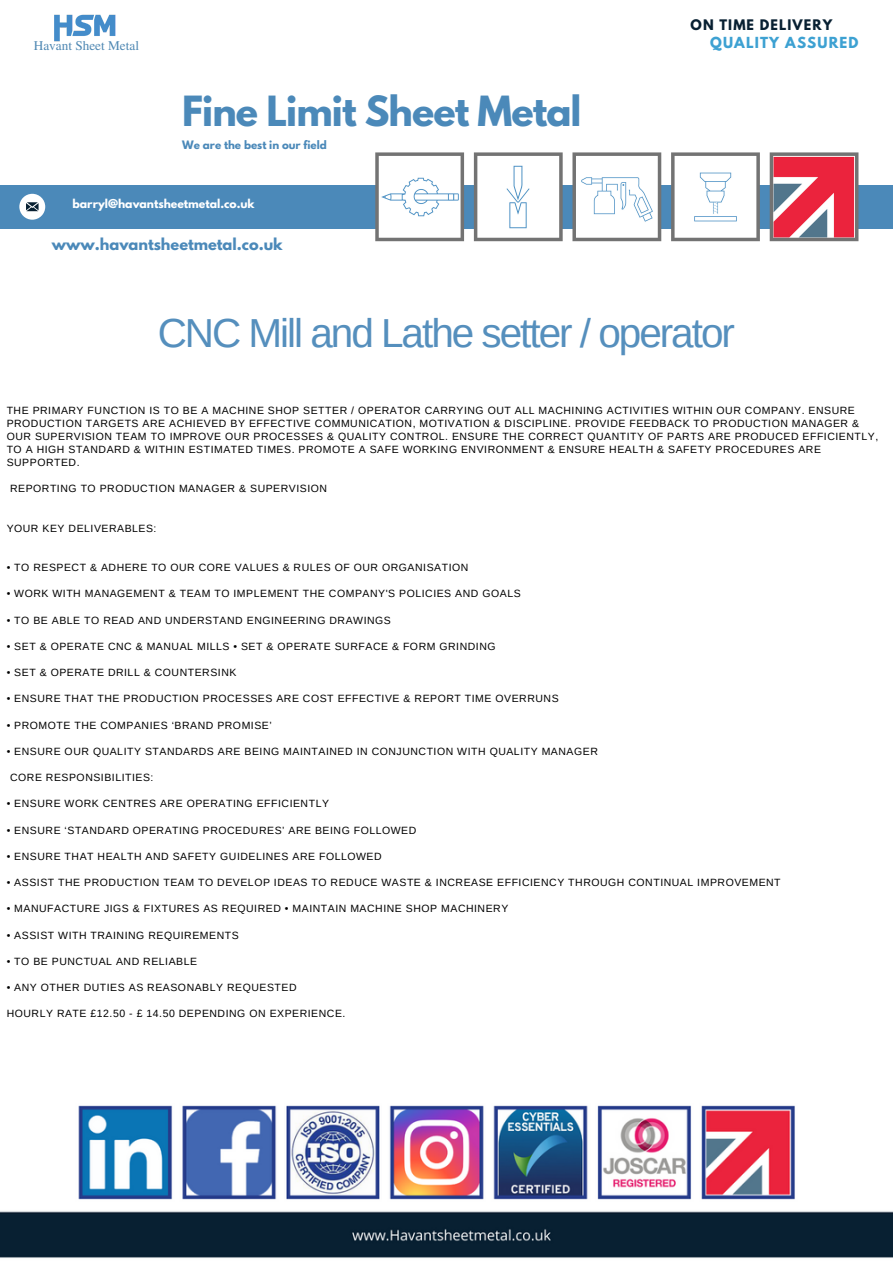
<style>
.page{position:relative;width:893px;height:1264px;background:#fff}
.page>*{position:absolute;margin:0;border:0;box-sizing:border-box;transform-origin:0 0}
.t1{font:40.5px "Arimo";letter-spacing:-.05em;color:#558fbd}
.t2{font:700 36.9px "League Spartan";letter-spacing:-.025em;color:#4b89b9}
.t3{font:700 14.55px "League Spartan";color:#4b89b9}
.t4{font:700 13.5px "League Spartan";letter-spacing:.085em;color:#3da1d2}
.t5{font:13.2px "Te X Gyre Termes";color:#4f88b3}
.t6{font:700 12.9px "League Spartan";letter-spacing:.085em;color:#082032}
.t7{font:700 10.8px "League Spartan";color:#fff}
.t8{font:10.5px/13px "Arimo";letter-spacing:.05em;color:#000}
.t9{font:700 10.35px "League Spartan";color:#4b89b9}
</style>
<div class="page">
<img style="left:0;top:1105px;width:892px;height:153px">
<div style="left:0;top:185px;width:892px;height:43px;background:#4b89b9"></div>
<div style="left:19px;top:194px;width:26px;height:26px;background:#fff;border-radius:50%"></div>
<svg style="left:26px;top:202px;width:13px;height:9px"></svg>
<svg style="left:572px;top:152px;width:89px;height:89px"></svg>
<svg style="left:474px;top:152px;width:88px;height:89px"></svg>
<svg style="left:671px;top:152px;width:88px;height:89px"></svg>
<svg style="left:375px;top:152px;width:89px;height:89px"></svg>
<img style="left:54px;top:14px;width:62px;height:28px">
<svg style="left:769px;top:152px;width:89px;height:89px;background:#cd5f70"></svg>
<p class="t5" style="left:34px;top:36px;width:107px">Havant Sheet Metal</p>
<h2 class="t2" style="left:182px;top:93px;width:401px">Fine Limit Sheet Metal</h2>
<p class="t9" style="left:182px;top:140px;width:146px">We are the best in our field</p>
<p class="t7" style="left:72px;top:198px;width:184px">barryl@havantsheetmetal.co.uk</p>
<h3 class="t3" style="left:52px;top:237px;width:232px">www.havantsheetmetal.co.uk</h3>
<p class="t6" style="left:690px;top:19px;width:143px">ON TIME DELIVERY</p>
<p class="t4" style="left:710px;top:35px;width:150px">QUALITY ASSURED</p>
<h1 class="t1" style="left:158px;top:311px;width:578px">CNC Mill and Lathe setter / operator</h1>
<p class="t8" style="left:7px;top:403px;width:873px">THE PRIMARY FUNCTION IS TO BE A MACHINE SHOP SETTER / OPERATOR CARRYING OUT ALL MACHINING ACTIVITIES WITHIN OUR COMPANY. ENSURE PRODUCTION TARGETS ARE ACHIEVED BY EFFECTIVE COMMUNICATION, MOTIVATION &amp; DISCIPLINE. PROVIDE FEEDBACK TO PRODUCTION MANAGER &amp; OUR SUPERVISION TEAM TO IMPROVE OUR PROCESSES &amp; QUALITY CONTROL. ENSURE THE CORRECT QUANTITY OF PARTS ARE PRODUCED EFFICIENTLY, TO A HIGH STANDARD &amp; WITHIN ESTIMATED TIMES. PROMOTE A SAFE WORKING ENVIRONMENT &amp; ENSURE HEALTH &amp; SAFETY PROCEDURES ARE SUPPORTED.</p>
<p class="t8" style="left:10px;top:482px;width:318px">REPORTING TO PRODUCTION MANAGER &amp; SUPERVISION</p>
<p class="t8" style="left:7px;top:521px;width:151px">YOUR KEY DELIVERABLES:</p>
<p class="t8" style="left:7px;top:561px;width:463px">• TO RESPECT &amp; ADHERE TO OUR CORE VALUES &amp; RULES OF OUR ORGANISATION</p>
<p class="t8" style="left:7px;top:587px;width:515px">• WORK WITH MANAGEMENT &amp; TEAM TO IMPLEMENT THE COMPANY'S POLICIES AND GOALS</p>
<p class="t8" style="left:7px;top:613px;width:386px">• TO BE ABLE TO READ AND UNDERSTAND ENGINEERING DRAWINGS</p>
<p class="t8" style="left:7px;top:639px;width:490px">• SET &amp; OPERATE CNC &amp; MANUAL MILLS • SET &amp; OPERATE SURFACE &amp; FORM GRINDING</p>
<p class="t8" style="left:7px;top:666px;width:231px">• SET &amp; OPERATE DRILL &amp; COUNTERSINK</p>
<p class="t8" style="left:7px;top:692px;width:553px">• ENSURE THAT THE PRODUCTION PROCESSES ARE COST EFFECTIVE &amp; REPORT TIME OVERRUNS</p>
<p class="t8" style="left:7px;top:718px;width:266px">• PROMOTE THE COMPANIES ‘BRAND PROMISE’</p>
<p class="t8" style="left:7px;top:744px;width:592px">• ENSURE OUR QUALITY STANDARDS ARE BEING MAINTAINED IN CONJUNCTION WITH QUALITY MANAGER</p>
<p class="t8" style="left:10px;top:771px;width:145px">CORE RESPONSIBILITIES:</p>
<p class="t8" style="left:7px;top:797px;width:324px">• ENSURE WORK CENTRES ARE OPERATING EFFICIENTLY</p>
<p class="t8" style="left:7px;top:823px;width:411px">• ENSURE ‘STANDARD OPERATING PROCEDURES’ ARE BEING FOLLOWED</p>
<p class="t8" style="left:7px;top:849px;width:376px">• ENSURE THAT HEALTH AND SAFETY GUIDELINES ARE FOLLOWED</p>
<p class="t8" style="left:7px;top:875px;width:775px">• ASSIST THE PRODUCTION TEAM TO DEVELOP IDEAS TO REDUCE WASTE &amp; INCREASE EFFICIENCY THROUGH CONTINUAL IMPROVEMENT</p>
<p class="t8" style="left:7px;top:902px;width:503px">• MANUFACTURE JIGS &amp; FIXTURES AS REQUIRED • MAINTAIN MACHINE SHOP MACHINERY</p>
<p class="t8" style="left:7px;top:928px;width:233px">• ASSIST WITH TRAINING REQUIREMENTS</p>
<p class="t8" style="left:7px;top:954px;width:192px">• TO BE PUNCTUAL AND RELIABLE</p>
<p class="t8" style="left:7px;top:980px;width:291px">• ANY OTHER DUTIES AS REASONABLY REQUESTED</p>
<p class="t8" style="left:7px;top:1007px;width:340px">HOURLY RATE £12.50 - £ 14.50 DEPENDING ON EXPERIENCE.</p>
</div>
